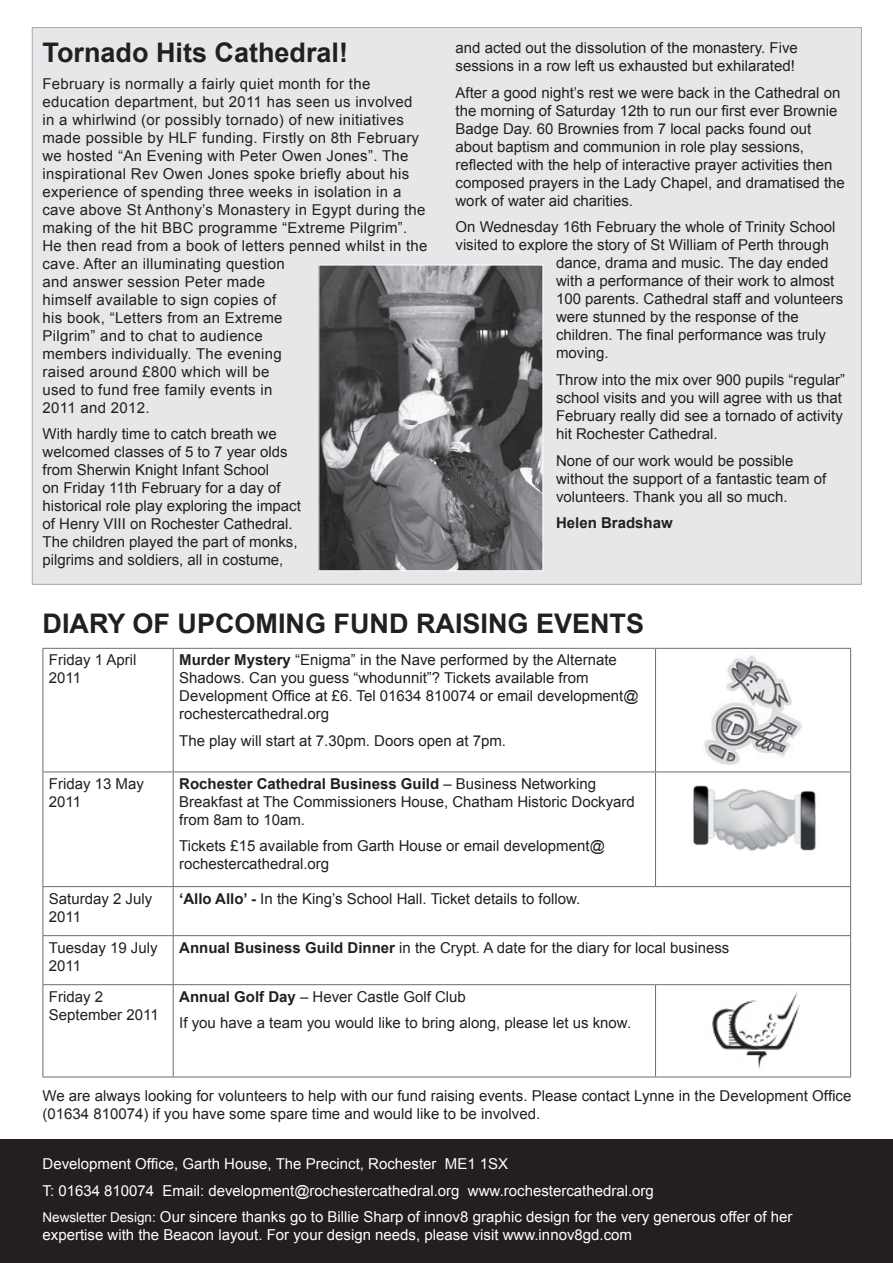
<style>
.page{position:relative;width:893px;height:1263px;background:#fff}
.page>*{position:absolute;margin:0;border:0;box-sizing:border-box;transform-origin:0 0}
.article_header{font:700 27px "Arial";color:#231f20}
.body_copy{font:15px/18px "Arial";color:#231f20}
.body_copy-2{font:15px/18px "Arial";letter-spacing:.02em;color:#231f20}
.body_copy-3{font:15px/18px "Arial";color:#fff}
.body_copy-4{font:700 15px "Arial";color:#231f20}
.s1{font-weight:700}
.s2{font-size:13.5px}
</style>
<div class="page">
<div style="left:32px;top:27px;width:830px;height:558px;background:#e6e7e9;border:1px solid #a8a9ad"></div>
<div style="left:0;top:1139px;width:893px;height:124px;background:#231f20"></div>
<hr style="left:43px;top:648px;width:130px;height:1px;background:#6c6d70">
<hr style="left:43px;top:649px;width:1px;height:122px;background:#6c6d70">
<hr style="left:173px;top:648px;width:482px;height:1px;background:#6c6d70">
<hr style="left:173px;top:649px;width:1px;height:122px;background:#6c6d70">
<hr style="left:655px;top:648px;width:196px;height:1px;background:#6c6d70">
<hr style="left:655px;top:649px;width:1px;height:122px;background:#6c6d70">
<hr style="left:850px;top:649px;width:1px;height:122px;background:#6c6d70">
<hr style="left:43px;top:771px;width:130px;height:1px;background:#6c6d70">
<hr style="left:43px;top:772px;width:1px;height:114px;background:#6c6d70">
<hr style="left:173px;top:771px;width:482px;height:1px;background:#6c6d70">
<hr style="left:173px;top:772px;width:1px;height:114px;background:#6c6d70">
<hr style="left:655px;top:771px;width:196px;height:1px;background:#6c6d70">
<hr style="left:655px;top:772px;width:1px;height:114px;background:#6c6d70">
<hr style="left:850px;top:772px;width:1px;height:114px;background:#6c6d70">
<hr style="left:43px;top:886px;width:130px;height:1px;background:#6c6d70">
<hr style="left:43px;top:887px;width:1px;height:48px;background:#6c6d70">
<hr style="left:173px;top:886px;width:482px;height:1px;background:#6c6d70">
<hr style="left:173px;top:887px;width:1px;height:48px;background:#6c6d70">
<hr style="left:655px;top:886px;width:196px;height:1px;background:#6c6d70">
<hr style="left:850px;top:887px;width:1px;height:48px;background:#6c6d70">
<hr style="left:43px;top:935px;width:130px;height:1px;background:#6c6d70">
<hr style="left:43px;top:936px;width:1px;height:48px;background:#6c6d70">
<hr style="left:173px;top:935px;width:482px;height:1px;background:#6c6d70">
<hr style="left:173px;top:936px;width:1px;height:48px;background:#6c6d70">
<hr style="left:655px;top:935px;width:196px;height:1px;background:#6c6d70">
<hr style="left:850px;top:936px;width:1px;height:48px;background:#6c6d70">
<hr style="left:43px;top:984px;width:130px;height:1px;background:#6c6d70">
<hr style="left:43px;top:985px;width:1px;height:92px;background:#6c6d70">
<hr style="left:173px;top:984px;width:482px;height:1px;background:#6c6d70">
<hr style="left:173px;top:985px;width:1px;height:92px;background:#6c6d70">
<hr style="left:655px;top:984px;width:196px;height:1px;background:#6c6d70">
<hr style="left:655px;top:985px;width:1px;height:92px;background:#6c6d70">
<hr style="left:850px;top:985px;width:1px;height:92px;background:#6c6d70">
<hr style="left:43px;top:1077px;width:130px;height:1px;background:#6c6d70">
<hr style="left:173px;top:1077px;width:482px;height:1px;background:#6c6d70">
<hr style="left:655px;top:1077px;width:196px;height:1px;background:#6c6d70">
<img style="left:704px;top:655px;width:98px;height:110px">
<img style="left:693px;top:785px;width:123px;height:66px">
<img style="left:712px;top:992px;width:87px;height:77px">
<img style="left:320px;top:267px;width:221px;height:302px">
<div style="left:318px;top:265px;width:225px;height:306px;border:1px solid #fff"></div>
<p class="article_header" style="left:43px;top:35px;width:307px">Tornado Hits Cathedral!</p>
<p class="body_copy-2" style="left:43px;top:75px;width:387px">February is normally a fairly quiet month for the education department, but 2011 has seen us involved in a whirlwind (or possibly tornado) of new initiatives made possible by HLF funding. Firstly on 8th February we hosted “An Evening with Peter Owen Jones”. The inspirational Rev Owen Jones spoke briefly about his experience of spending three weeks in isolation in a cave above St Anthony’s Monastery in Egypt during the making of the hit BBC programme “Extreme Pilgrim”.<br>He then read from a book of letters penned whilst in the cave. After an illuminating question<br>and answer session Peter made<br>himself available to sign copies of<br>his book, “Letters from an Extreme<br>Pilgrim” and to chat to audience<br>members individually. The evening<br>raised around £800 which will be<br>used to fund free family events in<br>2011 and 2012.</p>
<p class="body_copy" style="left:43px;top:425px;width:260px">With hardly time to catch breath we welcomed classes of 5 to 7 year olds from Sherwin Knight Infant School<br>on Friday 11th February for a day of historical role play exploring the impact of Henry VIII on Rochester Cathedral.<br>The children played the part of monks, pilgrims and soldiers, all in costume,</p>
<p class="body_copy" style="left:455px;top:39px;width:344px">and acted out the dissolution of the monastery. Five sessions in a row left us exhausted but exhilarated!</p>
<p class="body_copy" style="left:455px;top:84px;width:391px">After a good night’s rest we were back in the Cathedral on the morning of Saturday 12th to run our first ever Brownie Badge Day. 60 Brownies from 7 local packs found out about baptism and communion in role play sessions, reflected with the help of interactive prayer activities then composed prayers in the Lady Chapel, and dramatised the work of water aid charities.</p>
<p class="body_copy" style="left:455px;top:218px;width:381px">On Wednesday 16th February the whole of Trinity School</p>
<p class="body_copy" style="left:455px;top:236px;width:375px">visited to explore the story of St William of Perth through</p>
<p class="body_copy" style="left:556px;top:254px;width:274px">dance, drama and music. The day ended</p>
<p class="body_copy" style="left:556px;top:272px;width:280px">with a performance of their work to almost</p>
<p class="body_copy" style="left:556px;top:290px;width:289px">100 parents. Cathedral staff and volunteers</p>
<p class="body_copy" style="left:556px;top:308px;width:244px">were stunned by the response of the</p>
<p class="body_copy" style="left:556px;top:326px;width:271px">children. The final performance was truly</p>
<p class="body_copy" style="left:556px;top:344px;width:54px">moving.</p>
<p class="body_copy" style="left:556px;top:371px;width:291px">Throw into the mix over 900 pupils “regular” school visits and you will agree with us that February really did see a tornado of activity hit Rochester Cathedral.</p>
<p class="body_copy" style="left:556px;top:451px;width:272px">None of our work would be possible without the support of a fantastic team of volunteers. Thank you all so much.</p>
<p class="body_copy-4" style="left:556px;top:513px;width:118px">Helen Bradshaw</p>
<p class="article_header" style="left:43px;top:606px;width:603px">DIARY OF UPCOMING FUND RAISING EVENTS</p>
<p class="body_copy" style="left:49px;top:651px;width:89px">Friday 1 April<br>2011</p>
<p class="body_copy" style="left:179px;top:651px;width:461px"><span class="s1">Murder Mystery</span> “Enigma” in the Nave performed by the Alternate Shadows. Can you guess “whodunnit”? Tickets available from Development Office at £6. Tel 01634 810074 or email development@ rochestercathedral.org</p>
<p class="body_copy" style="left:179px;top:732px;width:328px">The play will start at 7.30pm. Doors open at 7pm.</p>
<p class="body_copy" style="left:49px;top:775px;width:97px">Friday 13 May<br>2011</p>
<p class="body_copy" style="left:179px;top:775px;width:457px"><span class="s1">Rochester Cathedral Business Guild</span> – Business Networking<br>Breakfast at The Commissioners House, Chatham Historic Dockyard from 8am to 10am.</p>
<p class="body_copy" style="left:179px;top:837px;width:427px">Tickets £15 available from Garth House or email development@ rochestercathedral.org</p>
<p class="body_copy" style="left:49px;top:889px;width:105px">Saturday 2 July<br>2011</p>
<p class="body_copy" style="left:179px;top:889px;width:402px"><span class="s1">‘Allo Allo’ -</span> In the King’s School Hall. Ticket details to follow.</p>
<p class="body_copy" style="left:49px;top:938px;width:110px">Tuesday 19 July<br>2011</p>
<p class="body_copy" style="left:179px;top:938px;width:552px"><span class="s1">Annual Business Guild Dinner</span> in the Crypt. A date for the diary for local business</p>
<p class="body_copy" style="left:49px;top:987px;width:111px">Friday 2<br>September 2011</p>
<p class="body_copy" style="left:179px;top:987px;width:288px"><span class="s1">Annual Golf Day</span> – Hever Castle Golf Club</p>
<p class="body_copy" style="left:179px;top:1014px;width:453px">If you have a team you would like to bring along, please let us know.</p>
<p class="body_copy" style="left:43px;top:1087px;width:810px">We are always looking for volunteers to help with our fund raising events. Please contact Lynne in the Development Office (01634 810074) if you have some spare time and would like to be involved.</p>
<p class="body_copy-3" style="left:43px;top:1155px;width:467px">Development Office, Garth House, The Precinct, Rochester ME1 1SX</p>
<p class="body_copy-3" style="left:43px;top:1181px;width:613px">T: 01634 810074 Email: development@rochestercathedral.org www.rochestercathedral.org</p>
<p class="body_copy-3" style="left:43px;top:1208px;width:752px"><span class="s2">Newsletter Design:</span> Our sincere thanks go to Billie Sharp of innov8 graphic design for the very generous offer of her expertise with the Beacon layout. For your design needs, please visit www.innov8gd.com</p>
</div>
